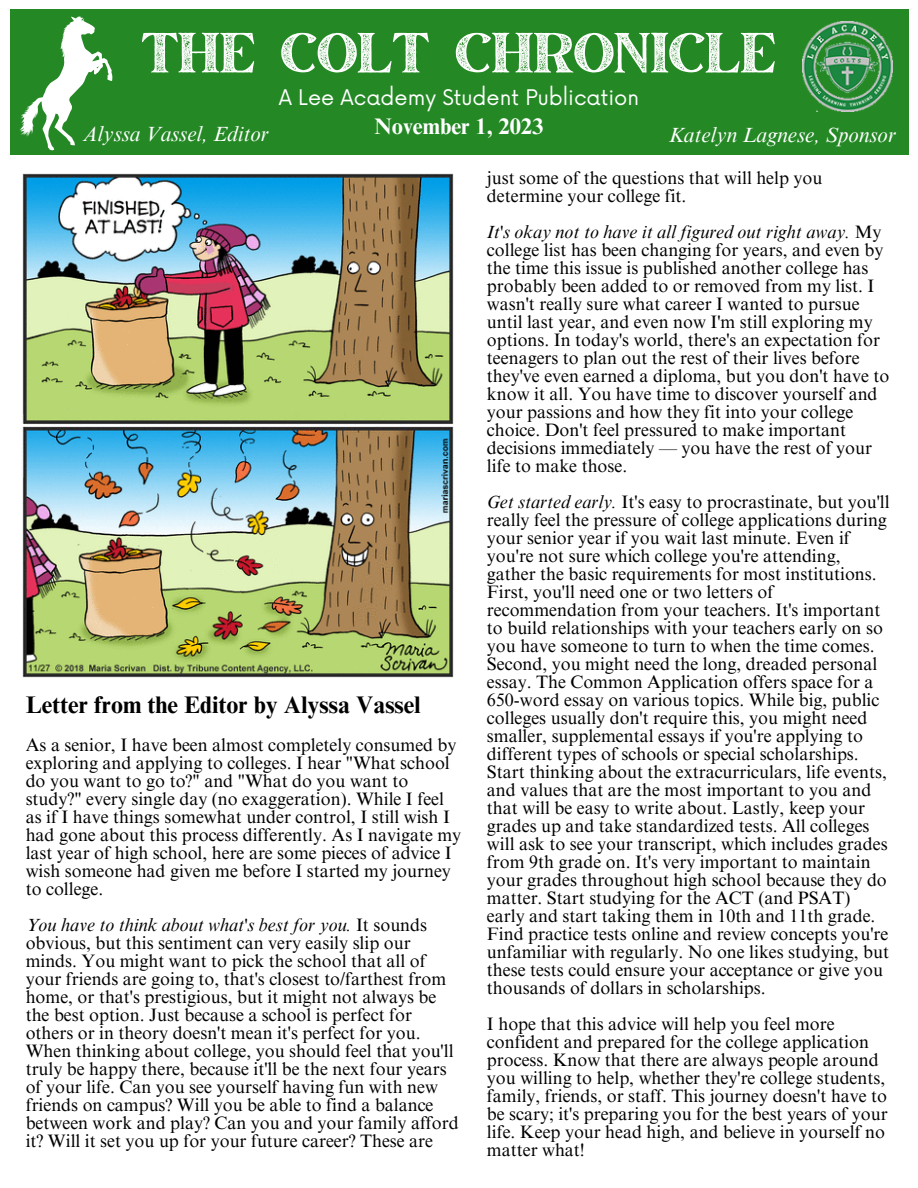
<style>
.page{position:relative;width:918px;height:1188px;background:#fff}
.page>*{position:absolute;margin:0;border:0;box-sizing:border-box;transform-origin:0 0}
.t1{font:67.5px "March Rough";letter-spacing:-.01em;color:#fff}
.t2{font:700 24px "Times NRMT Pro";color:#000}
.t3{font:700 22.5px "Times NRMT Pro";color:#fff}
.t4{font:italic 21px "Times NRMT Pro";color:#fff}
.t5{font:21px "Now";color:#fff}
.t6{font:18px/18px "Times NRMT Pro";color:#000}
.s1{font-style:italic}
</style>
<div class="page">
<img style="left:21px;top:173px;width:434px;height:505px">
<div style="left:10px;top:9px;width:898px;height:146px;background:#248925"></div>
<svg style="left:19px;top:16px;width:93px;height:134px"></svg>
<img style="left:802px;top:22px;width:90px;height:90px">
<p class="t1" style="left:142px;top:22px;width:636px">THE COLT CHRONICLE</p>
<p class="t5" style="left:279px;top:85px;width:362px">A Lee Academy Student Publication</p>
<p class="t4" style="left:82px;top:126px;width:188px">Alyssa Vassel, Editor</p>
<p class="t3" style="left:374px;top:118px;width:171px">November 1, 2023</p>
<p class="t4" style="left:669px;top:127px;width:229px">Katelyn Lagnese, Sponsor</p>
<p class="t2" style="left:26px;top:696px;width:397px">Letter from the Editor by Alyssa Vassel</p>
<p class="t6" style="left:26px;top:738px;width:437px">As a senior, I have been almost completely consumed by exploring and applying to colleges. I hear "What school do you want to go to?" and "What do you want to study?" every single day (no exaggeration). While I feel as if I have things somewhat under control, I still wish I had gone about this process differently. As I navigate my last year of high school, here are some pieces of advice I wish someone had given me before I started my journey to college.</p>
<p class="t6" style="left:26px;top:918px;width:435px"><span class="s1">You have to think about what's best for you.</span> It sounds obvious, but this sentiment can very easily slip our minds. You might want to pick the school that all of your friends are going to, that's closest to/farthest from home, or that's prestigious, but it might not always be the best option. Just because a school is perfect for others or in theory doesn't mean it's perfect for you.<br>When thinking about college, you should feel that you'll truly be happy there, because it'll be the next four years of your life. Can you see yourself having fun with new friends on campus? Will you be able to find a balance between work and play? Can you and your family afford it? Will it set you up for your future career? These are</p>
<p class="t6" style="left:487px;top:171px;width:337px">just some of the questions that will help you determine your college fit.</p>
<p class="t6" style="left:487px;top:225px;width:404px"><span class="s1">It's okay not to have it all figured out right away.</span> My college list has been changing for years, and even by the time this issue is published another college has probably been added to or removed from my list. I wasn't really sure what career I wanted to pursue until last year, and even now I'm still exploring my options. In today's world, there's an expectation for teenagers to plan out the rest of their lives before they've even earned a diploma, but you don't have to know it all. You have time to discover yourself and your passions and how they fit into your college choice. Don't feel pressured to make important decisions immediately — you have the rest of your life to make those.</p>
<p class="t6" style="left:487px;top:495px;width:404px"><span class="s1">Get started early.</span> It's easy to procrastinate, but you'll really feel the pressure of college applications during your senior year if you wait last minute. Even if you're not sure which college you're attending, gather the basic requirements for most institutions.<br>First, you'll need one or two letters of recommendation from your teachers. It's important to build relationships with your teachers early on so you have someone to turn to when the time comes.<br>Second, you might need the long, dreaded personal essay. The Common Application offers space for a 650-word essay on various topics. While big, public colleges usually don't require this, you might need smaller, supplemental essays if you're applying to different types of schools or special scholarships.<br>Start thinking about the extracurriculars, life events, and values that are the most important to you and that will be easy to write about. Lastly, keep your grades up and take standardized tests. All colleges will ask to see your transcript, which includes grades from 9th grade on. It's very important to maintain your grades throughout high school because they do matter. Start studying for the ACT (and PSAT) early and start taking them in 10th and 11th grade.<br>Find practice tests online and review concepts you're unfamiliar with regularly. No one likes studying, but these tests could ensure your acceptance or give you thousands of dollars in scholarships.</p>
<p class="t6" style="left:487px;top:1017px;width:402px">I hope that this advice will help you feel more confident and prepared for the college application process. Know that there are always people around you willing to help, whether they're college students, family, friends, or staff. This journey doesn't have to be scary; it's preparing you for the best years of your life. Keep your head high, and believe in yourself no matter what!</p>
</div>
